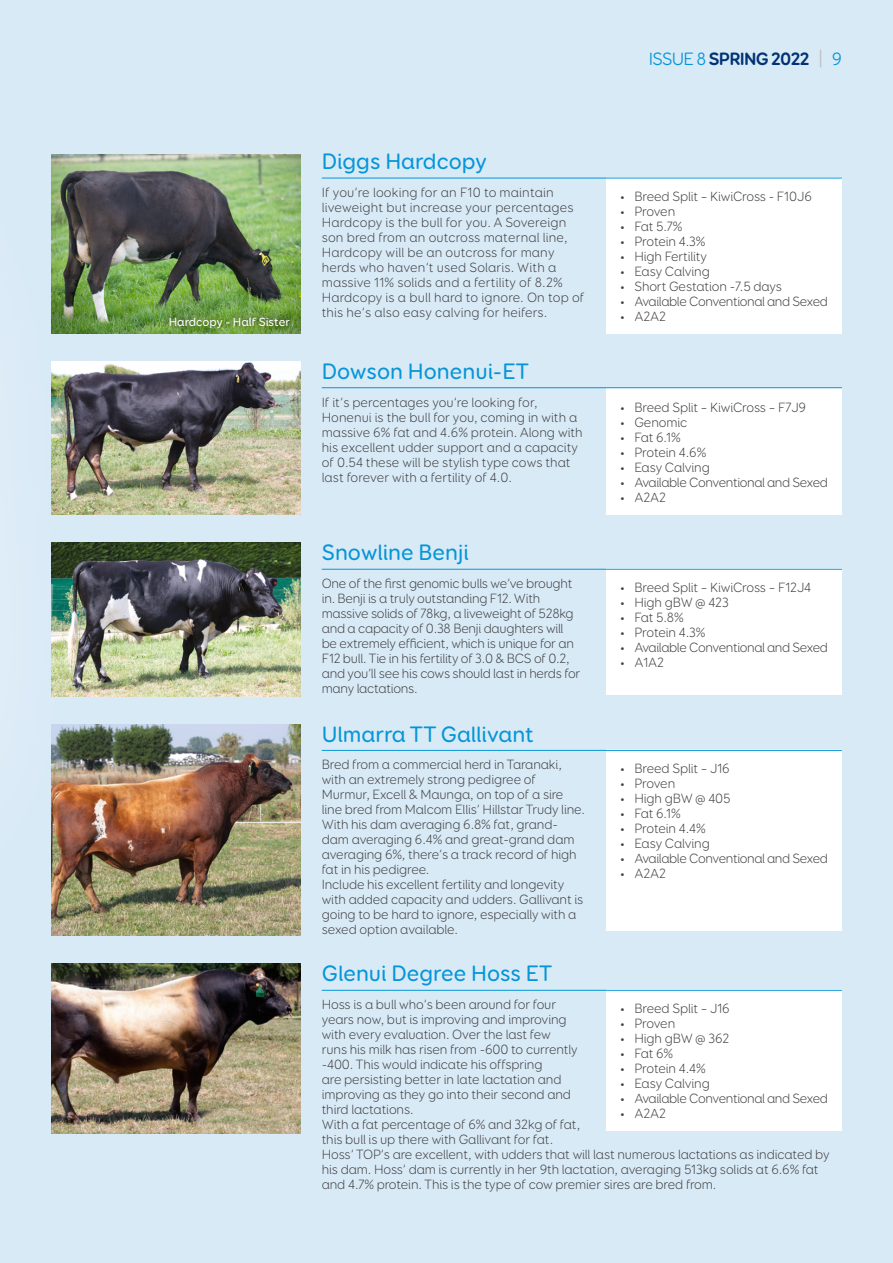
<style>
.page{position:relative;width:893px;height:1263px;background:#d9eaf7}
.page>*{position:absolute;margin:0;border:0;box-sizing:border-box;transform-origin:0 0}
.Body{font:500 22.5px "Booster Next FY";color:#0696d7}
.t1{font:700 18px "Booster Next FY";letter-spacing:-.04em;color:#013374}
.Body-2{font:300 13.5px/15px "Booster Next FY";letter-spacing:-.01em;color:#3e3e3f}
.Body-3{font:300 13.5px/15px "Booster Next FY";letter-spacing:.01em;color:#3e3e3f}
.Body-4{font:300 13.5px "Booster Next FY";letter-spacing:-.03em;color:#3e3e3f}
.t2{font:500 12px "Booster Next FY";color:#fff}
.s1{font-weight:400;color:#0696d7}
.s2{font-weight:400;color:#bcbdc0}
</style>
<div class="page">
<div style="left:607px;top:750px;width:235px;height:181px;background:#fff"></div>
<hr style="left:322px;top:750px;width:520px;height:1px;background:#0696d7">
<img style="left:51px;top:724px;width:249px;height:212px">
<div style="left:607px;top:177px;width:235px;height:156px;background:#fff"></div>
<hr style="left:322px;top:178px;width:520px;height:1px;background:#0696d7">
<img style="left:51px;top:154px;width:249px;height:179px">
<div style="left:607px;top:568px;width:235px;height:126px;background:#fff"></div>
<hr style="left:322px;top:569px;width:520px;height:1px;background:#0696d7">
<img style="left:51px;top:543px;width:249px;height:153px">
<img style="left:51px;top:361px;width:249px;height:154px">
<div style="left:607px;top:389px;width:235px;height:126px;background:#fff"></div>
<hr style="left:322px;top:387px;width:520px;height:1px;background:#0696d7">
<div style="left:607px;top:989px;width:235px;height:141px;background:#fff"></div>
<hr style="left:322px;top:990px;width:520px;height:1px;background:#0696d7">
<img style="left:51px;top:964px;width:249px;height:170px">
<svg style="left:161px;top:308px;width:137px;height:26px;background:#67933d"></svg>
<h2 class="t1" style="left:649px;top:47px;width:195px"><span class="s1">ISSUE 8</span> SPRING 2022 <span class="s2">|</span> <span class="s1">9</span></h2>
<p class="t2" style="left:169px;top:314px;width:123px">Hardcopy - Half Sister</p>
<p class="Body" style="left:322px;top:148px;width:167px">Diggs Hardcopy</p>
<p class="Body-3" style="left:322px;top:185px;width:264px">If you’re looking for an F10 to maintain liveweight but increase your percentages Hardcopy is the bull for you. A Sovereign son bred from an outcross maternal line, Hardcopy will be an outcross for many herds who haven’t used Solaris. With a massive 11% solids and a fertility of 8.2% Hardcopy is a bull hard to ignore. On top of this he’s also easy calving for heifers.</p>
<p class="Body" style="left:322px;top:357px;width:209px">Dowson Honenui-ET</p>
<p class="Body-2" style="left:322px;top:394px;width:262px">If it’s percentages you’re looking for, Honenui is the bull for you, coming in with a massive 6% fat and 4.6% protein. Along with his excellent udder support and a capacity of 0.54 these will be stylish type cows that last forever with a fertility of 4.0.</p>
<p class="Body" style="left:322px;top:539px;width:148px">Snowline Benji</p>
<p class="Body-2" style="left:322px;top:576px;width:260px">One of the first genomic bulls we’ve brought in. Benji is a truly outstanding F12. With massive solids of 78kg, a liveweight of 528kg and a capacity of 0.38 Benji daughters will be extremely efficient, which is unique for an F12 bull. Tie in his fertility of 3.0 &amp; BCS of 0.2, and you’ll see his cows should last in herds for many lactations.</p>
<p class="Body" style="left:322px;top:720px;width:213px">Ulmarra TT Gallivant</p>
<p class="Body-2" style="left:322px;top:757px;width:265px">Bred from a commercial herd in Taranaki, with an extremely strong pedigree of Murmur, Excell &amp; Maunga, on top of a sire line bred from Malcom Ellis’ Hillstar Trudy line.</p>
<p class="Body-2" style="left:322px;top:817px;width:256px">With his dam averaging 6.8% fat, grand&shy;dam averaging 6.4% and great-grand dam averaging 6%, there’s a track record of high fat in his pedigree.</p>
<p class="Body-2" style="left:322px;top:877px;width:263px">Include his excellent fertility and longevity with added capacity and udders. Gallivant is going to be hard to ignore, especially with a sexed option available.</p>
<p class="Body-2" style="left:619px;top:188px;width:194px">• Breed Split – KiwiCross - F10J6</p>
<p class="Body-2" style="left:619px;top:203px;width:57px">• Proven</p>
<p class="Body-2" style="left:619px;top:218px;width:65px">• Fat 5.7%</p>
<p class="Body-2" style="left:619px;top:233px;width:88px">• Protein 4.3%</p>
<p class="Body-2" style="left:619px;top:248px;width:89px">• High Fertility</p>
<p class="Body-2" style="left:619px;top:263px;width:92px">• Easy Calving</p>
<p class="Body-2" style="left:619px;top:278px;width:164px">• Short Gestation -7.5 days</p>
<p class="Body-4" style="left:619px;top:293px;width:210px">• Available Conventional and Sexed</p>
<p class="Body-2" style="left:619px;top:308px;width:48px">• A2A2</p>
<p class="Body-2" style="left:619px;top:400px;width:188px">• Breed Split – KiwiCross – F7J9</p>
<p class="Body-2" style="left:619px;top:415px;width:69px">• Genomic</p>
<p class="Body-2" style="left:619px;top:430px;width:63px">• Fat 6.1%</p>
<p class="Body-2" style="left:619px;top:445px;width:88px">• Protein 4.6%</p>
<p class="Body-2" style="left:619px;top:460px;width:92px">• Easy Calving</p>
<p class="Body-4" style="left:619px;top:474px;width:210px">• Available Conventional and Sexed</p>
<p class="Body-2" style="left:619px;top:490px;width:48px">• A2A2</p>
<p class="Body-2" style="left:619px;top:580px;width:193px">• Breed Split – KiwiCross – F12J4</p>
<p class="Body-2" style="left:619px;top:595px;width:111px">• High gBW @ 423</p>
<p class="Body-2" style="left:619px;top:610px;width:66px">• Fat 5.8%</p>
<p class="Body-2" style="left:619px;top:625px;width:88px">• Protein 4.3%</p>
<p class="Body-4" style="left:619px;top:639px;width:210px">• Available Conventional and Sexed</p>
<p class="Body-2" style="left:619px;top:655px;width:46px">• A1A2</p>
<p class="Body-2" style="left:619px;top:761px;width:112px">• Breed Split – J16</p>
<p class="Body-2" style="left:619px;top:776px;width:57px">• Proven</p>
<p class="Body-2" style="left:619px;top:791px;width:113px">• High gBW @ 405</p>
<p class="Body-2" style="left:619px;top:806px;width:63px">• Fat 6.1%</p>
<p class="Body-2" style="left:619px;top:821px;width:88px">• Protein 4.4%</p>
<p class="Body-2" style="left:619px;top:836px;width:92px">• Easy Calving</p>
<p class="Body-4" style="left:619px;top:850px;width:210px">• Available Conventional and Sexed</p>
<p class="Body-2" style="left:619px;top:866px;width:48px">• A2A2</p>
<p class="Body" style="left:322px;top:960px;width:232px">Glenui Degree Hoss ET</p>
<p class="Body-2" style="left:322px;top:997px;width:257px">Hoss is a bull who’s been around for four years now, but is improving and improving with every evaluation. Over the last few runs his milk has risen from -600 to currently -400. This would indicate his offspring<br>are persisting better in late lactation and improving as they go into their second and third lactations.</p>
<p class="Body-2" style="left:322px;top:1117px;width:260px">With a fat percentage of 6% and 32kg of fat, this bull is up there with Gallivant for fat.</p>
<p class="Body-2" style="left:322px;top:1147px;width:510px">Hoss’ TOP’s are excellent, with udders that will last numerous lactations as indicated by his dam. Hoss’ dam is currently in her 9th lactation, averaging 513kg solids at 6.6% fat and 4.7% protein. This is the type of cow premier sires are bred from.</p>
<p class="Body-2" style="left:619px;top:1001px;width:112px">• Breed Split – J16</p>
<p class="Body-2" style="left:619px;top:1016px;width:57px">• Proven</p>
<p class="Body-2" style="left:619px;top:1031px;width:111px">• High gBW @ 362</p>
<p class="Body-2" style="left:619px;top:1046px;width:55px">• Fat 6%</p>
<p class="Body-2" style="left:619px;top:1061px;width:88px">• Protein 4.4%</p>
<p class="Body-2" style="left:619px;top:1076px;width:92px">• Easy Calving</p>
<p class="Body-4" style="left:619px;top:1090px;width:210px">• Available Conventional and Sexed</p>
<p class="Body-2" style="left:619px;top:1106px;width:48px">• A2A2</p>
</div>
